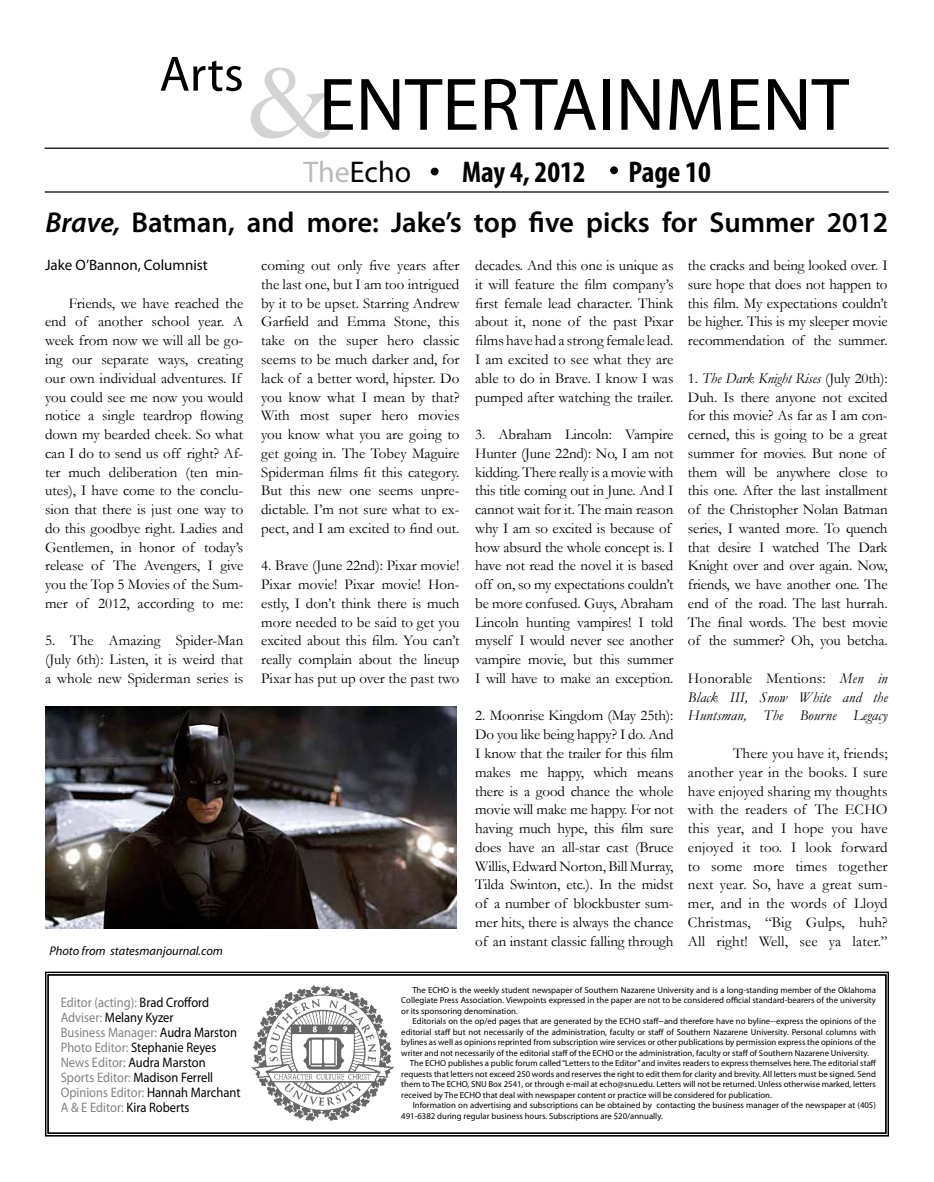
<style>
.page{position:relative;width:934px;height:1182px;background:#fff}
.page>*{position:absolute;margin:0;border:0;box-sizing:border-box;transform-origin:0 0}
.t1{font:75px "Myriad Pro";color:#000}
.t2{font:50px "Myriad Pro";color:#000}
.t3{font:700 condensed 30px "Myriad Pro";color:#000}
.t4{font:30px "Myriad Pro";color:#000}
.t5{font:600 28.75px "Myriad Pro";color:#000}
.t6{font:15px/18.8px "Garamond";letter-spacing:-.01em;color:#000;text-align:justify}
.t7{font:italic 15px/18.8px "Garamond";letter-spacing:.01em;color:#000;text-align:justify}
.t8{font:15px "Myriad Pro";color:#000}
.t9{font:13.75px/15px "Myriad Pro";color:#808285;scale:.91 1}
.t10{font:italic 12.5px "Myriad Pro";color:#000}
.t11{font:8.75px/10.5px "Myriad Pro";color:#000;text-align:justify}
.s1{color:#b8babc}
.s2{font-style:italic}
.s3{font-style:normal}
.s4{color:#000}
</style>
<div class="page">
<svg style="left:251px;top:68px;width:80px;height:70px"></svg>
<hr style="left:45px;top:148px;width:843px;height:1px;background:#000">
<hr style="left:45px;top:191px;width:843px;height:1px;background:#000">
<div style="left:431px;top:168px;width:7px;height:7px;background:#000;border-radius:50%"></div>
<div style="left:610px;top:166px;width:8px;height:8px;background:#000;border-radius:50%"></div>
<svg style="left:45px;top:971px;width:844px;height:165px"></svg>
<div style="left:48px;top:974px;width:838px;height:159px;border:1px solid #000"></div>
<img style="left:251px;top:983px;width:142px;height:139px">
<img style="left:45px;top:706px;width:412px;height:222px">
<h2 class="t2" style="left:159px;top:43px;width:86px">Arts</h2>
<h1 class="t1" style="left:319px;top:58px;width:532px">ENTERTAINMENT</h1>
<h3 class="t4" style="left:303px;top:153px;width:109px"><span class="s1">The</span>Echo</h3>
<h3 class="t3" style="left:462px;top:153px;width:125px">May 4, 2012</h3>
<h3 class="t3" style="left:628px;top:153px;width:84px">Page 10</h3>
<h3 class="t5" style="left:46px;top:204px;width:844px"><span class="s2">Brave,</span> Batman, and more: Jake’s top five picks for Summer 2012</h3>
<p class="t8" style="left:45px;top:256px;width:164px">Jake O’Bannon, Columnist</p>
<p class="t6" style="left:45px;top:293px;width:200px;text-align:left;text-indent:24px">Friends, we have reached the end of another school year. A week from now we will all be go&shy;ing our separate ways, creating our own individual adventures. If you could see me now you would notice a single teardrop flowing down my bearded cheek. So what can I do to send us off right? Af&shy;ter much deliberation (ten min&shy;utes), I have come to the conclu&shy;sion that there is just one way to do this goodbye right. Ladies and<br>Gentlemen, in honor of today’s release of The Avengers, I give you the Top 5 Movies of the Sum&shy;mer of 2012, according to me:</p>
<p class="t6" style="left:45px;top:631px;width:200px">5. The Amazing Spider-Man (July 6th): Listen, it is weird that a whole new Spiderman series is</p>
<p class="t6" style="left:261px;top:256px;width:200px">coming out only five years after the last one, but I am too intrigued by it to be upset. Starring Andrew Garfield and Emma Stone, this take on the super hero classic seems to be much darker and, for lack of a better word, hipster. Do you know what I mean by that?<br>With most super hero movies you know what you are going to get going in. The Tobey Maguire Spiderman films fit this category.<br>But this new one seems unpre&shy;dictable. I’m not sure what to ex&shy;pect, and I am excited to find out.</p>
<p class="t6" style="left:261px;top:556px;width:200px">4. Brave (June 22nd): Pixar movie!<br>Pixar movie! Pixar movie! Hon&shy;estly, I don’t think there is much more needed to be said to get you excited about this film. You can’t really complain about the lineup Pixar has put up over the past two</p>
<p class="t6" style="left:688px;top:256px;width:201px">the cracks and being looked over. I sure hope that does not happen to this film. My expectations couldn’t be higher. This is my sleeper movie recommendation of the summer.</p>
<p class="t6" style="left:688px;top:368px;width:201px;text-align:left">1. <span class="s2">The Dark Knight Rises</span> (July 20th):<br>Duh. Is there anyone not excited for this movie? As far as I am con&shy;cerned, this is going to be a great summer for movies. But none of them will be anywhere close to this one. After the last installment of the Christopher Nolan Batman series, I wanted more. To quench that desire I watched The Dark<br>Knight over and over again. Now, friends, we have another one. The end of the road. The last hurrah.<br>The final words. The best movie of the summer? Oh, you betcha.</p>
<p class="t7" style="left:688px;top:668px;width:201px"><span class="s3">Honorable Mentions:</span> Men in Black III, Snow White and the Huntsman, The Bourne Legacy</p>
<p class="t6" style="left:688px;top:743px;width:201px;text-indent:45px">There you have it, friends; another year in the books. I sure have enjoyed sharing my thoughts with the readers of The ECHO this year, and I hope you have enjoyed it too. I look forward to some more times together next year. So, have a great sum&shy;mer, and in the words of Lloyd Christmas, “Big Gulps, huh?<br>All right! Well, see ya later.”</p>
<p class="t6" style="left:475px;top:256px;width:200px">decades. And this one is unique as it will feature the film company’s first female lead character. Think about it, none of the past Pixar films have had a strong female lead.<br>I am excited to see what they are able to do in Brave. I know I was pumped after watching the trailer.</p>
<p class="t6" style="left:475px;top:424px;width:200px;text-align:left">3. Abraham Lincoln: Vampire<br>Hunter (June 22nd): No, I am not kidding. There really is a movie with this title coming out in June. And I cannot wait for it. The main reason why I am so excited is because of how absurd the whole concept is. I have not read the novel it is based off on, so my expectations couldn’t be more confused. Guys, Abraham<br>Lincoln hunting vampires! I told myself I would never see another vampire movie, but this summer<br>I will have to make an exception.</p>
<p class="t6" style="left:475px;top:706px;width:200px">2. Moonrise Kingdom (May 25th):<br>Do you like being happy? I do. And I know that the trailer for this film makes me happy, which means there is a good chance the whole movie will make me happy. For not having much hype, this film sure does have an all-star cast (Bruce Willis, Edward Norton, Bill Murray, Tilda Swinton, etc.). In the midst of a number of blockbuster sum&shy;mer hits, there is always the chance of an instant classic falling through</p>
<p class="t10" style="left:49px;top:942px;width:175px">Photo from statesmanjournal.com</p>
<p class="t9" style="left:61px;top:994px;width:199px">Editor (acting): <span class="s4">Brad Crofford<br></span>Adviser: <span class="s4">Melany Kyzer<br></span>Business Manager: <span class="s4">Audra Marston<br></span>Photo Editor: <span class="s4">Stephanie Reyes<br></span>News Editor: <span class="s4">Audra Marston<br></span>Sports Editor: <span class="s4">Madison Ferrell<br></span>Opinions Editor: <span class="s4">Hannah Marchant<br></span>A &amp; E Editor: <span class="s4">Kira Roberts</span></p>
<p class="t11" style="left:401px;top:984px;width:476px;text-indent:11px">The ECHO is the weekly student newspaper of Southern Nazarene University and is a long-standing member of the Oklahoma Collegiate Press Association. Viewpoints expressed in the paper are not to be considered official standard-bearers of the university or its sponsoring denomination.</p>
<p class="t11" style="left:412px;top:1015px;width:465px">Editorials on the op/ed pages that are generated by the ECHO staff--and therefore have no byline--express the opinions of the</p>
<p class="t11" style="left:401px;top:1026px;width:476px">editorial staff but not necessarily of the administration, faculty or staff of Southern Nazarene University. Personal columns with</p>
<p class="t11" style="left:401px;top:1036px;width:476px">bylines as well as opinions reprinted from subscription wire services or other publications by permission express the opinions of the</p>
<p class="t11" style="left:401px;top:1047px;width:469px">writer and not necessarily of the editorial staff of the ECHO or the administration, faculty or staff of Southern Nazarene University.</p>
<p class="t11" style="left:410px;top:1057px;width:468px">The ECHO publishes a public forum called “Letters to the Editor” and invites readers to express themselves here. The editorial staff</p>
<p class="t11" style="left:401px;top:1068px;width:476px">requests that letters not exceed 250 words and reserves the right to edit them for clarity and brevity. All letters must be signed. Send</p>
<p class="t11" style="left:401px;top:1078px;width:476px">them to The ECHO, SNU Box 2541, or through e-mail at echo@snu.edu. Letters will not be returned. Unless otherwise marked, letters</p>
<p class="t11" style="left:401px;top:1089px;width:372px">received by The ECHO that deal with newspaper content or practice will be considered for publication.</p>
<p class="t11" style="left:413px;top:1099px;width:465px">Information on advertising and subscriptions can be obtained by contacting the business manager of the newspaper at (405)</p>
<p class="t11" style="left:401px;top:1110px;width:263px">491-6382 during regular business hours. Subscriptions are $20/annually.</p>
</div>
